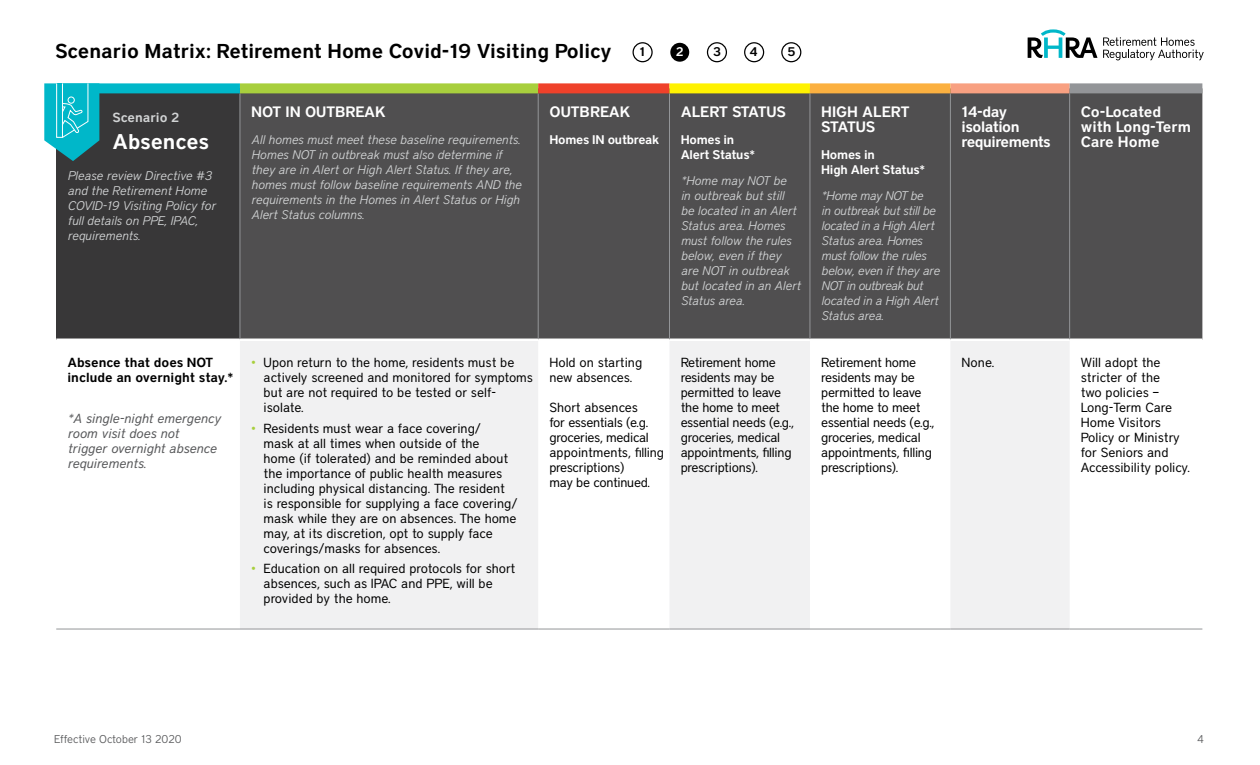
<style>
.page{position:relative;width:1260px;height:765px;background:#fff}
.page>*{position:absolute;margin:0;border:0;box-sizing:border-box;transform-origin:0 0}
.t1{font:600 21.25px "District";color:#fff}
.t2{font:600 20px "District";color:#000}
.t3{font:600 15px/15px "District";color:#fff}
.t4{font:600 15px/15px "District";letter-spacing:-.02em;color:#fff}
.t5{font:13.12px/15px "District";letter-spacing:-.015em;color:#000}
.t6{font:italic 13.12px/15px "District";color:#58595b}
.t7{font:600 13.12px/15px "District";color:#000}
.t8{font:600 13.12px "District";color:#d1d3d4}
.t9{font:italic 300 12.5px/15px "District";color:#d1d3d4}
.t10{font:italic 300 12.5px/15px "District";letter-spacing:-.025em;color:#d1d3d4}
.t11{font:600 12.5px/15px "District";letter-spacing:-.02em;color:#fff}
.t12{font:600 12.5px "District";color:#000}
.t13{font:300 11.25px "District";color:#58595b}
.s1{color:#a8cf3d}
</style>
<div class="page">
<svg style="left:1103px;top:37px;width:101px;height:23px"></svg>
<svg style="left:1028px;top:29px;width:69px;height:29px"></svg>
<div style="left:56px;top:88px;width:184px;height:252px;background:#383738"></div>
<div style="left:241px;top:93px;width:961px;height:246px;background:#504f50"></div>
<svg style="left:240px;top:341px;width:830px;height:288px;fill:#f1f1f2"></svg>
<div style="left:950px;top:83px;width:120px;height:10px;background:#f8a081"></div>
<div style="left:1070px;top:83px;width:132px;height:10px;background:#939598"></div>
<hr style="left:56px;top:339px;width:184px;height:2px;background:#fff">
<hr style="left:56px;top:629px;width:184px;height:1px;background:#939598">
<hr style="left:240px;top:629px;width:298px;height:1px;background:#939598">
<hr style="left:538px;top:629px;width:131px;height:1px;background:#939598">
<hr style="left:669px;top:629px;width:141px;height:1px;background:#939598">
<hr style="left:810px;top:629px;width:140px;height:1px;background:#939598">
<hr style="left:950px;top:629px;width:120px;height:1px;background:#939598">
<hr style="left:1070px;top:629px;width:132px;height:1px;background:#939598">
<hr style="left:240px;top:93px;width:1px;height:246px;background:#939598">
<hr style="left:538px;top:93px;width:1px;height:246px;background:#939598">
<hr style="left:669px;top:93px;width:1px;height:246px;background:#939598">
<hr style="left:810px;top:93px;width:1px;height:246px;background:#939598">
<hr style="left:950px;top:93px;width:1px;height:246px;background:#939598">
<hr style="left:1069px;top:93px;width:1px;height:246px;background:#939598">
<div style="left:240px;top:83px;width:298px;height:10px;background:#a8cf3d"></div>
<div style="left:538px;top:83px;width:131px;height:10px;background:#ef412a"></div>
<div style="left:669px;top:83px;width:141px;height:10px;background:#fff200"></div>
<div style="left:810px;top:83px;width:140px;height:10px;background:#fbb040"></div>
<div style="left:56px;top:83px;width:184px;height:10px;background:#00b7c9"></div>
<svg style="left:44px;top:83px;width:55px;height:78px"></svg>
<div style="left:633px;top:42px;width:20px;height:20px;border:1px solid #000;border-radius:50%"></div>
<div style="left:670px;top:43px;width:19px;height:19px;background:#000;border-radius:50%"></div>
<div style="left:707px;top:42px;width:20px;height:20px;border:1px solid #000;border-radius:50%"></div>
<div style="left:781px;top:42px;width:20px;height:20px;border:1px solid #000;border-radius:50%"></div>
<div style="left:744px;top:42px;width:20px;height:20px;border:1px solid #000;border-radius:50%"></div>
<h2 class="t2" style="left:55px;top:39px;width:558px">Scenario Matrix: Retirement Home Covid-19 Visiting Policy</h2>
<p class="t12" style="left:640px;top:44px;width:7px">1</p>
<p class="t11" style="left:676px;top:44px;width:9px">2</p>
<p class="t12" style="left:713px;top:44px;width:10px">3</p>
<p class="t12" style="left:750px;top:44px;width:10px">4</p>
<p class="t12" style="left:787px;top:44px;width:10px">5</p>
<p class="t8" style="left:112px;top:110px;width:69px">Scenario 2</p>
<h1 class="t1" style="left:112px;top:128px;width:98px">Absences</h1>
<p class="t9" style="left:67px;top:168px;width:150px">Please review Directive #3 and the Retirement Home<br>COVID-19 Visiting Policy for full details on PPE, IPAC, requirements.</p>
<p class="t3" style="left:251px;top:104px;width:136px">NOT IN OUTBREAK</p>
<p class="t9" style="left:251px;top:132px;width:272px">All homes must meet these baseline requirements.<br>Homes NOT in outbreak must also determine if they are in Alert or High Alert Status. If they are, homes must follow baseline requirements AND the requirements in the Homes in Alert Status or High Alert Status columns.</p>
<p class="t3" style="left:549px;top:104px;width:82px">OUTBREAK</p>
<p class="t11" style="left:549px;top:131px;width:111px">Homes IN outbreak</p>
<p class="t4" style="left:681px;top:104px;width:107px">ALERT STATUS</p>
<p class="t11" style="left:681px;top:131px;width:76px">Homes in<br>Alert Status*</p>
<p class="t9" style="left:681px;top:173px;width:121px">*Home may NOT be<br>in outbreak but still<br>be located in an Alert<br>Status area. Homes must follow the rules below, even if they are NOT in outbreak but located in an Alert<br>Status area.</p>
<p class="t3" style="left:821px;top:104px;width:90px">HIGH ALERT<br>STATUS</p>
<p class="t11" style="left:821px;top:146px;width:105px">Homes in<br>High Alert Status*</p>
<p class="t10" style="left:821px;top:188px;width:120px">*Home may NOT be<br>in outbreak but still be located in a High Alert<br>Status area. Homes must follow the rules below, even if they are<br>NOT in outbreak but located in a High Alert<br>Status area.</p>
<p class="t4" style="left:962px;top:104px;width:91px">14-day isolation requirements</p>
<p class="t3" style="left:1081px;top:104px;width:112px">Co-Located with Long-Term<br>Care Home</p>
<p class="t7" style="left:67px;top:355px;width:167px">Absence that does NOT include an overnight stay.*</p>
<p class="t6" style="left:67px;top:411px;width:155px">*A single-night emergency room visit does not trigger overnight absence requirements.</p>
<p class="t5" style="left:264px;top:355px;width:271px;text-indent:-12px"><span class="s1">•</span> Upon return to the home, residents must be actively screened and monitored for symptoms but are not required to be tested or self&shy;isolate.</p>
<p class="t5" style="left:264px;top:421px;width:255px;text-indent:-12px"><span class="s1">•</span> Residents must wear a face covering/<br>mask at all times when outside of the<br>home (if tolerated) and be reminded about the importance of public health measures including physical distancing. The resident<br>is responsible for supplying a face covering/ mask while they are on absences. The home may, at its discretion, opt to supply face coverings/masks for absences.</p>
<p class="t5" style="left:264px;top:561px;width:253px;text-indent:-12px"><span class="s1">•</span> Education on all required protocols for short absences, such as IPAC and PPE, will be provided by the home.</p>
<p class="t5" style="left:549px;top:355px;width:94px">Hold on starting new absences.</p>
<p class="t5" style="left:549px;top:400px;width:116px">Short absences<br>for essentials (e.g. groceries, medical appointments, filling prescriptions)<br>may be continued.</p>
<p class="t5" style="left:681px;top:355px;width:115px">Retirement home residents may be permitted to leave the home to meet essential needs (e.g., groceries, medical appointments, filling prescriptions).</p>
<p class="t5" style="left:821px;top:355px;width:115px">Retirement home residents may be permitted to leave the home to meet essential needs (e.g., groceries, medical appointments, filling prescriptions).</p>
<p class="t5" style="left:962px;top:355px;width:34px">None.</p>
<p class="t5" style="left:1081px;top:355px;width:111px">Will adopt the stricter of the<br>two policies –<br>Long-Term Care<br>Home Visitors<br>Policy or Ministry for Seniors and<br>Accessibility policy.</p>
<p class="t13" style="left:54px;top:733px;width:129px">Effective October 13 2020</p>
<p class="t13" style="left:1197px;top:733px;width:8px">4</p>
</div>
